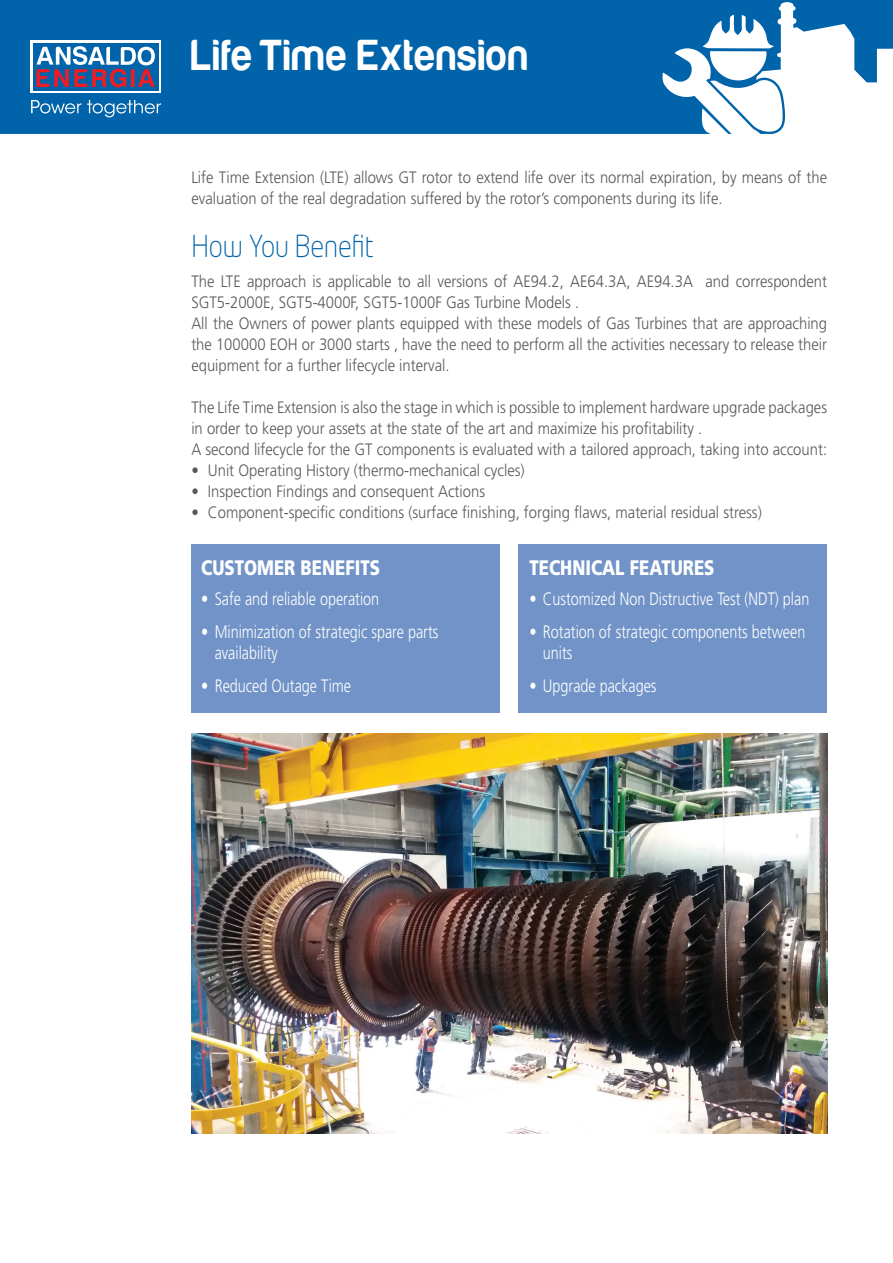
<style>
.page{position:relative;width:893px;height:1263px;background:#fff}
.page>*{position:absolute;margin:0;border:0;box-sizing:border-box;transform-origin:0 0}
.t1{font:45px "Harabara";letter-spacing:.045em;color:#fff;scale:.9 1}
.t2{font:300 30px "Neo Tech Std";color:#0164aa;scale:.9 1}
.t3{font:900 21px "Frutiger LT Std";color:#fff;scale:.8 1}
.t4{font:300 18px/21px "Frutiger LT Std";color:#fff;scale:.8 1}
.t5{font:300 16.5px/21px "Frutiger LT Std";color:#57585a;scale:.9 1}
</style>
<div class="page">
<svg style="left:0;top:0;width:893px;height:134px;background:#1d75b3"></svg>
<svg style="left:702px;top:15px;width:82px;height:119px"></svg>
<div style="left:30px;top:40px;width:131px;height:53px;background:#fff"></div>
<div style="left:33px;top:43px;width:125px;height:48px;background:#0164aa"></div>
<svg style="left:36px;top:46px;width:119px;height:41px"></svg>
<svg style="left:31px;top:100px;width:130px;height:17px;background:#3382ba"></svg>
<div style="left:191px;top:544px;width:309px;height:169px;background:#7193c7"></div>
<div style="left:518px;top:544px;width:309px;height:169px;background:#7193c7"></div>
<img style="left:191px;top:733px;width:636px;height:400px">
<h1 class="t1" style="left:191px;top:32px;width:375px">Life Time Extension</h1>
<p class="t5" style="left:191px;top:167px;width:708px">Life Time Extension (LTE) allows GT rotor to extend life over its normal expiration, by means of the evaluation of the real degradation suffered by the rotor’s components during its life.</p>
<h2 class="t2" style="left:191px;top:228px;width:204px">How You Benefit</h2>
<p class="t5" style="left:191px;top:271px;width:708px">The LTE approach is applicable to all versions of AE94.2, AE64.3A, AE94.3A and correspondent SGT5-2000E, SGT5-4000F, SGT5-1000F Gas Turbine Models .<br>All the Owners of power plants equipped with these models of Gas Turbines that are approaching the 100000 EOH or 3000 starts , have the need to perform all the activities necessary to release their equipment for a further lifecycle interval.</p>
<p class="t5" style="left:191px;top:397px;width:708px">The Life Time Extension is also the stage in which is possible to implement hardware upgrade packages in order to keep your assets at the state of the art and maximize his profitability .<br>A second lifecycle for the GT components is evaluated with a tailored approach, taking into account:</p>
<p class="t5" style="left:191px;top:460px;width:372px">• Unit Operating History (thermo-mechanical cycles)</p>
<p class="t5" style="left:191px;top:481px;width:328px">• Inspection Findings and consequent Actions</p>
<p class="t5" style="left:191px;top:502px;width:635px">• Component-specific conditions (surface finishing, forging flaws, material residual stress)</p>
<p class="t3" style="left:201px;top:555px;width:225px">CUSTOMER BENEFITS</p>
<p class="t4" style="left:201px;top:589px;width:224px">• Safe and reliable operation</p>
<p class="t4" style="left:215px;top:622px;width:281px;text-indent:-13px">• Minimization of strategic spare parts availability</p>
<p class="t4" style="left:201px;top:676px;width:189px">• Reduced Outage Time</p>
<p class="t3" style="left:529px;top:555px;width:233px">TECHNICAL FEATURES</p>
<p class="t4" style="left:529px;top:589px;width:351px">• Customized Non Distructive Test (NDT) plan</p>
<p class="t4" style="left:543px;top:622px;width:330px;text-indent:-13px">• Rotation of strategic components between units</p>
<p class="t4" style="left:529px;top:676px;width:160px">• Upgrade packages</p>
</div>
